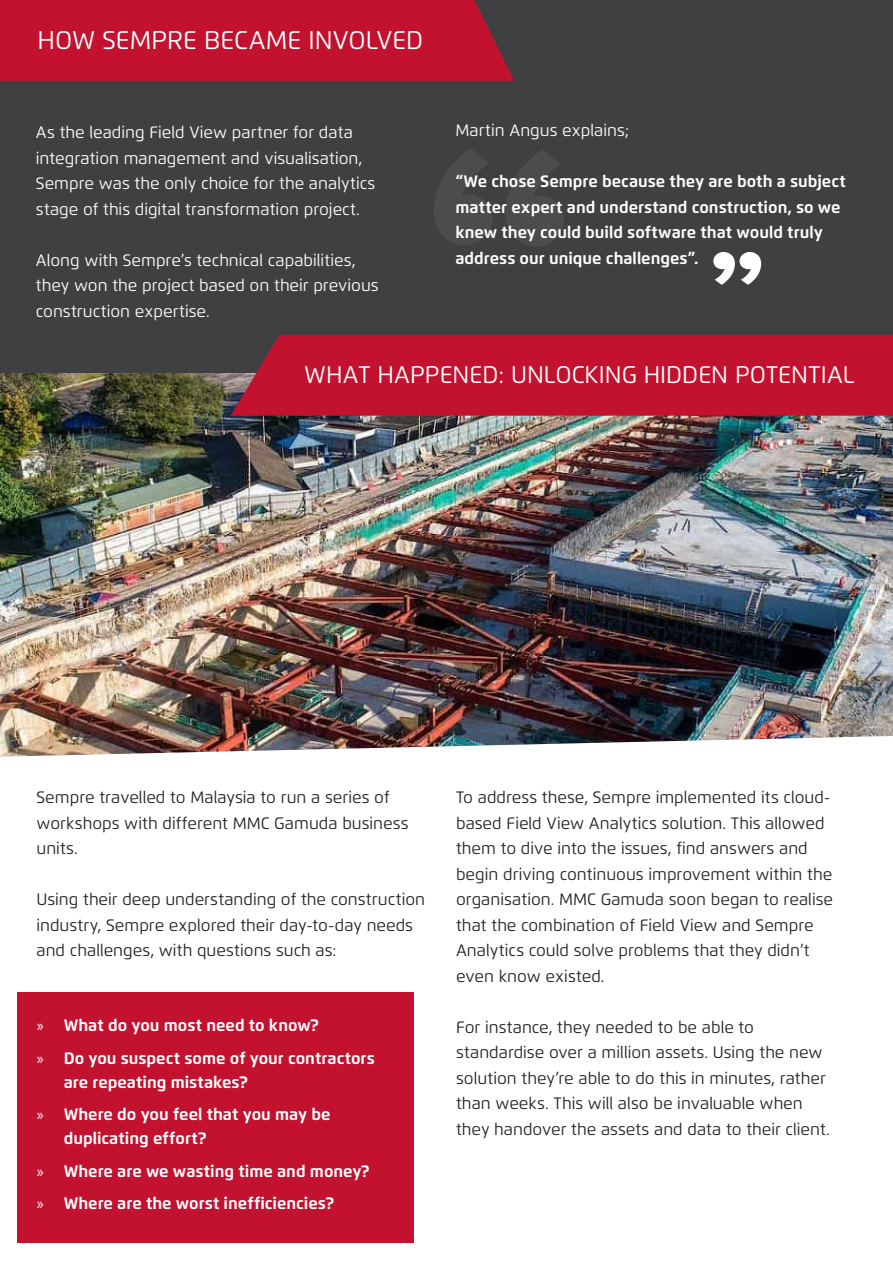
<style>
.page{position:relative;width:893px;height:1263px;background:#fff}
.page>*{position:absolute;margin:0;border:0;box-sizing:border-box;transform-origin:0 0}
.t1{font:25.5px "Flexo W01";color:#fff}
.t2{font:24px "Flexo W01";color:#fff}
.t3{font:16.5px/25.5px "Flexo W01";color:#242424}
.t4{font:700 16.5px/32.5px "Flexo W01";color:#fff}
.t5{font:16.5px/25.5px "Flexo W01";color:#fff}
.s1{font-family:"Myriad Pro";font-weight:400}
</style>
<div class="page">
<div style="left:17px;top:992px;width:397px;height:251px;background:#c21230"></div>
<img style="left:0;top:372px;width:893px;height:385px">
<div style="left:0;top:0;width:893px;height:372px;background:#404042"></div>
<svg style="left:434px;top:149px;width:130px;height:97px"></svg>
<div style="left:0;top:0;width:514px;height:81px;background:#c21230"></div>
<div style="left:231px;top:335px;width:662px;height:81px;background:#c21230"></div>
<svg style="left:713px;top:252px;width:48px;height:33px"></svg>
<h1 class="t1" style="left:38px;top:24px;width:387px">HOW SEMPRE BECAME INVOLVED</h1>
<p class="t5" style="left:36px;top:119px;width:341px">As the leading Field View partner for data integration management and visualisation, Sempre was the only choice for the analytics stage of this digital transformation project.</p>
<p class="t5" style="left:36px;top:247px;width:344px">Along with Sempre’s technical capabilities, they won the project based on their previous construction expertise.</p>
<p class="t5" style="left:455px;top:117px;width:175px">Martin Angus explains;</p>
<p class="t4" style="left:455px;top:168px;width:392px;line-height:25.5px">“We chose Sempre because they are both a subject matter expert and understand construction, so we knew they could build software that would truly address our unique challenges”.</p>
<h2 class="t2" style="left:304px;top:360px;width:552px">WHAT HAPPENED: UNLOCKING HIDDEN POTENTIAL</h2>
<p class="t3" style="left:36px;top:784px;width:373px">Sempre travelled to Malaysia to run a series of workshops with different MMC Gamuda business units.</p>
<p class="t3" style="left:36px;top:886px;width:390px">Using their deep understanding of the construction industry, Sempre explored their day-to-day needs and challenges, with questions such as:</p>
<p class="t4" style="left:37px;top:1009px;width:340px"><span class="s1">»</span> What do you most need to know?<br><span class="s1">»</span> Do you suspect some of your contractors</p>
<p class="t4" style="left:37px;top:1065px;width:295px;text-indent:27px">are repeating mistakes?<br><span class="s1">»</span> Where do you feel that you may be</p>
<p class="t4" style="left:37px;top:1122px;width:334px;text-indent:27px">duplicating effort?<br><span class="s1">»</span> Where are we wasting time and money? <span class="s1">»</span> Where are the worst inefficiencies?</p>
<p class="t3" style="left:456px;top:784px;width:378px">To address these, Sempre implemented its cloud&shy;based Field View Analytics solution. This allowed them to dive into the issues, find answers and begin driving continuous improvement within the organisation. MMC Gamuda soon began to realise that the combination of Field View and Sempre Analytics could solve problems that they didn’t even know existed.</p>
<p class="t3" style="left:456px;top:1014px;width:375px">For instance, they needed to be able to standardise over a million assets. Using the new solution they’re able to do this in minutes, rather than weeks. This will also be invaluable when they handover the assets and data to their client.</p>
</div>
